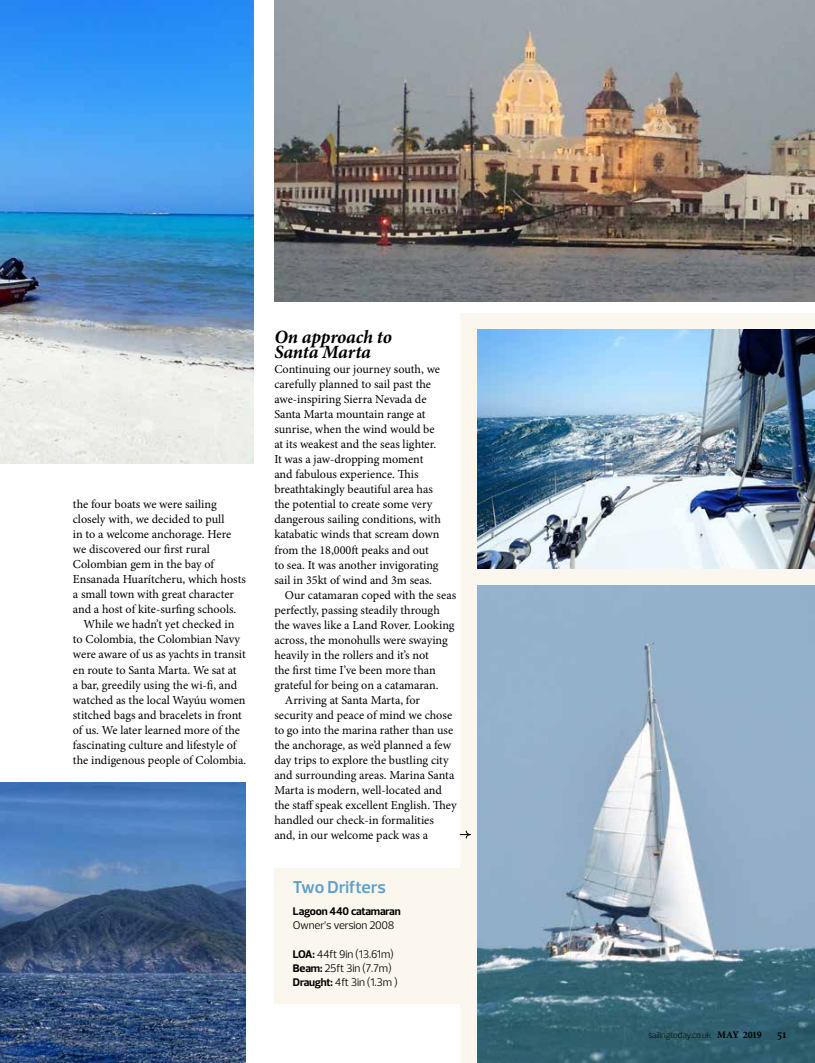
<style>
.page{position:relative;width:815px;height:1063px;background:#fff}
.page>*{position:absolute;margin:0;border:0;box-sizing:border-box;transform-origin:0 0}
.t1{font:italic 700 18.75px/15px "Minion Pro";letter-spacing:-.01em;color:#000}
.t2{font:600 17.5px "Prelo";color:#5ca0cb}
.t3{font:12.25px "Minion Pro";letter-spacing:-.005em;color:#000}
.t4{font:11.25px/14.4px "Prelo";letter-spacing:-.015em;color:#000}
.t5{font:700 11.25px "Prelo";letter-spacing:-.02em;color:#000}
.t6{font:300 8.75px "Prelo";letter-spacing:-.01em;color:#000}
.s1{font-weight:700}
.s2{font-family:"Minion Pro";font-weight:700;font-size:10px}
.s3{font-family:"Minion Pro";font-weight:600;font-size:12.5px}
</style>
<div class="page">
<div style="left:274px;top:868px;width:242px;height:135px;background:#fbf7ee"></div>
<div style="left:461px;top:313px;width:354px;height:750px;background:#fbf7ee"></div>
<img style="left:478px;top:586px;width:337px;height:477px">
<img style="left:478px;top:330px;width:337px;height:238px">
<img style="left:0;top:0;width:253px;height:463px">
<img style="left:274px;top:0;width:541px;height:301px">
<img style="left:0;top:783px;width:246px;height:280px">
<svg style="left:460px;top:830px;width:11px;height:9px"></svg>
<p class="t3" style="left:73px;top:496px;width:145px">the four boats we were sailing</p>
<p class="t3" style="left:73px;top:511px;width:153px">closely with, we decided to pull</p>
<p class="t3" style="left:73px;top:526px;width:160px">in to a welcome anchorage. Here</p>
<p class="t3" style="left:73px;top:541px;width:138px">we discovered our first rural</p>
<p class="t3" style="left:73px;top:556px;width:143px">Colombian gem in the bay of</p>
<p class="t3" style="left:73px;top:571px;width:174px">Ensanada Huarítcheru, which hosts</p>
<p class="t3" style="left:73px;top:586px;width:163px">a small town with great character</p>
<p class="t3" style="left:73px;top:601px;width:165px">and a host of kite-surfing schools.</p>
<p class="t3" style="left:84px;top:616px;width:152px">While we hadn’t yet checked in</p>
<p class="t3" style="left:73px;top:631px;width:169px">to Colombia, the Colombian Navy</p>
<p class="t3" style="left:73px;top:646px;width:174px">were aware of us as yachts in transit</p>
<p class="t3" style="left:73px;top:661px;width:165px">en route to Santa Marta. We sat at</p>
<p class="t3" style="left:73px;top:676px;width:166px">a bar, greedily using the wi-fi, and</p>
<p class="t3" style="left:73px;top:691px;width:174px">watched as the local Wayúu women</p>
<p class="t3" style="left:73px;top:706px;width:170px">stitched bags and bracelets in front</p>
<p class="t3" style="left:73px;top:721px;width:169px">of us. We later learned more of the</p>
<p class="t3" style="left:73px;top:736px;width:165px">fascinating culture and lifestyle of</p>
<p class="t3" style="left:73px;top:751px;width:175px">the indigenous people of Colombia.</p>
<h1 class="t1" style="left:274px;top:330px;width:119px">On approach to<br>Santa Marta</h1>
<p class="t3" style="left:274px;top:361px;width:167px">Continuing our journey south, we</p>
<p class="t3" style="left:274px;top:376px;width:158px">carefully planned to sail past the</p>
<p class="t3" style="left:274px;top:391px;width:154px">awe-inspiring Sierra Nevada de</p>
<p class="t3" style="left:274px;top:406px;width:153px">Santa Marta mountain range at</p>
<p class="t3" style="left:274px;top:421px;width:162px">sunrise, when the wind would be</p>
<p class="t3" style="left:274px;top:436px;width:164px">at its weakest and the seas lighter.</p>
<p class="t3" style="left:274px;top:451px;width:151px">It was a jaw-dropping moment</p>
<p class="t3" style="left:274px;top:466px;width:146px">and fabulous experience. This</p>
<p class="t3" style="left:274px;top:481px;width:160px">breathtakingly beautiful area has</p>
<p class="t3" style="left:274px;top:496px;width:160px">the potential to create some very</p>
<p class="t3" style="left:274px;top:511px;width:168px">dangerous sailing conditions, with</p>
<p class="t3" style="left:274px;top:526px;width:167px">katabatic winds that scream down</p>
<p class="t3" style="left:274px;top:541px;width:156px">from the 18,000ft peaks and out</p>
<p class="t3" style="left:274px;top:556px;width:166px">to sea. It was another invigorating</p>
<p class="t3" style="left:274px;top:571px;width:159px">sail in 35kt of wind and 3m seas.</p>
<p class="t3" style="left:285px;top:586px;width:173px">Our catamaran coped with the seas</p>
<p class="t3" style="left:274px;top:601px;width:167px">perfectly, passing steadily through</p>
<p class="t3" style="left:274px;top:616px;width:182px">the waves like a Land Rover. Looking</p>
<p class="t3" style="left:274px;top:631px;width:175px">across, the monohulls were swaying</p>
<p class="t3" style="left:274px;top:646px;width:156px">heavily in the rollers and it’s not</p>
<p class="t3" style="left:274px;top:661px;width:163px">the first time I’ve been more than</p>
<p class="t3" style="left:274px;top:676px;width:166px">grateful for being on a catamaran.</p>
<p class="t3" style="left:285px;top:691px;width:137px">Arriving at Santa Marta, for</p>
<p class="t3" style="left:274px;top:706px;width:179px">security and peace of mind we chose</p>
<p class="t3" style="left:274px;top:721px;width:181px">to go into the marina rather than use</p>
<p class="t3" style="left:274px;top:736px;width:178px">the anchorage, as we’d planned a few</p>
<p class="t3" style="left:274px;top:751px;width:176px">day trips to explore the bustling city</p>
<p class="t3" style="left:274px;top:766px;width:182px">and surrounding areas. Marina Santa</p>
<p class="t3" style="left:274px;top:781px;width:169px">Marta is modern, well-located and</p>
<p class="t3" style="left:274px;top:796px;width:184px">the staff speak excellent English. They</p>
<p class="t3" style="left:274px;top:811px;width:161px">handled our check-in formalities</p>
<p class="t3" style="left:274px;top:826px;width:155px">and, in our welcome pack was a</p>
<h2 class="t2" style="left:293px;top:877px;width:94px">Two Drifters</h2>
<p class="t5" style="left:293px;top:904px;width:109px">Lagoon 440 catamaran</p>
<p class="t4" style="left:293px;top:918px;width:103px">Owner’s version 2008</p>
<p class="t4" style="left:293px;top:947px;width:106px"><span class="s1">LOA:</span> 44ft 9in (13.61m)<br><span class="s1">Beam:</span> 25ft 3in (7.7m)<br><span class="s1">Draught:</span> 4ft 3in (1.3m )</p>
<p class="t6" style="left:648px;top:1030px;width:140px">sailingtoday.co.uk <span class="s2">MAY 2019</span> <span class="s3">51</span></p>
</div>
